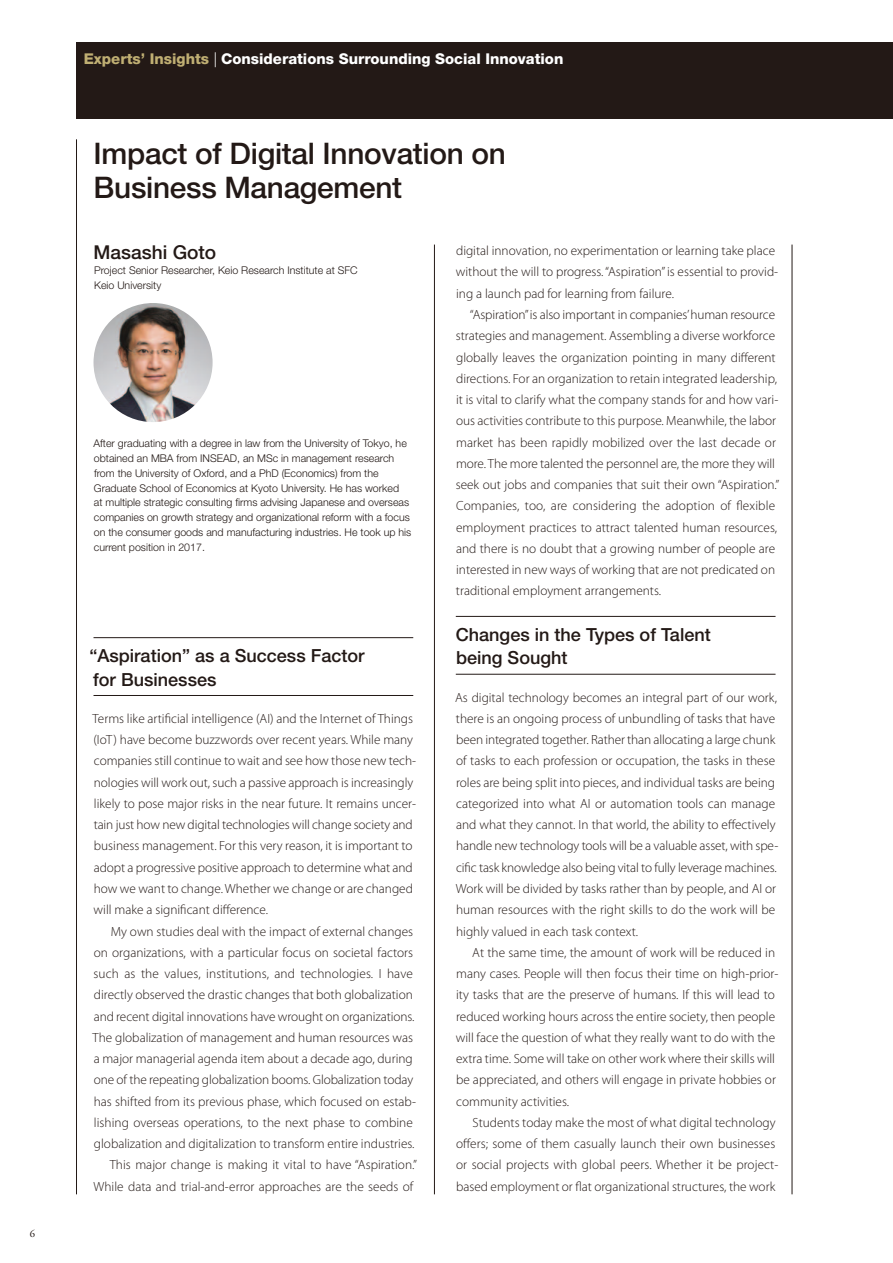
<style>
.page{position:relative;width:893px;height:1263px;background:#fff}
.page>*{position:absolute;margin:0;border:0;box-sizing:border-box;transform-origin:0 0}
.t1{font:500 29.7px/34px "Helvetica Neue LT Std";letter-spacing:-.01em;color:#231916}
.t2{font:500 19.2px "Helvetica Neue LT Std";color:#231916}
.t3{font:500 18px/23.4px "Helvetica Neue LT Std";color:#231916}
.t4{font:800 14.85px "Helvetica Neue LT Std";color:#fff}
.t5{font:300 13.35px/21.3px "Myriad Pro";color:#231916}
.t6{font:300 10.65px/14.9px "Helvetica Neue LT Std";color:#231916}
.t7{font:10.65px "Adobe Garamond Pro";color:#231916}
.s1{color:#fff}
.s2{color:#c0af73}
.s3{font-weight:300}
</style>
<div class="page">
<hr style="left:76px;top:139px;width:1px;height:1055px;background:#231916">
<hr style="left:434px;top:245px;width:1px;height:949px;background:#231916">
<hr style="left:792px;top:245px;width:1px;height:949px;background:#231916">
<div style="left:76px;top:43px;width:816px;height:76px;background:#231916"></div>
<hr style="left:456px;top:616px;width:319px;height:1px;background:#231916">
<hr style="left:456px;top:674px;width:319px;height:1px;background:#231916">
<hr style="left:94px;top:637px;width:319px;height:1px;background:#231916">
<hr style="left:94px;top:695px;width:319px;height:1px;background:#231916">
<img style="left:94px;top:303px;width:119px;height:119px;border-radius:50%">
<p class="t7" style="left:30px;top:1228px;width:9px">6<span class="s1">.</span></p>
<p class="t4" style="left:84px;top:53px;width:481px"><span class="s2">Experts’ Insights</span> <span class="s3">|</span> Considerations Surrounding Social Innovation</p>
<h1 class="t1" style="left:94px;top:139px;width:414px">Impact of Digital Innovation on<br>Business Management</h1>
<h2 class="t2" style="left:94px;top:246px;width:124px">Masashi Goto</h2>
<p class="t6" style="left:94px;top:264px;width:265px">Project Senior Researcher, Keio Research Institute at SFC<br>Keio University</p>
<p class="t6" style="left:93px;top:437px;width:319px">After graduating with a degree in law from the University of Tokyo, he obtained an MBA from INSEAD, an MSc in management research from the University of Oxford, and a PhD (Economics) from the Graduate School of Economics at Kyoto University. He has worked<br>at multiple strategic consulting firms advising Japanese and overseas companies on growth strategy and organizational reform with a focus on the consumer goods and manufacturing industries. He took up his current position in 2017.</p>
<h3 class="t3" style="left:89px;top:646px;width:277px">“Aspiration” as a Success Factor for Businesses</h3>
<p class="t5" style="left:93px;top:709px;width:325px">Terms like artificial intelligence (AI) and the Internet of Things (IoT) have become buzzwords over recent years. While many companies still continue to wait and see how those new tech&shy;nologies will work out, such a passive approach is increasingly likely to pose major risks in the near future. It remains uncer&shy;tain just how new digital technologies will change society and business management. For this very reason, it is important to adopt a progressive positive approach to determine what and how we want to change. Whether we change or are changed will make a significant difference.</p>
<p class="t5" style="left:111px;top:922px;width:304px">My own studies deal with the impact of external changes</p>
<p class="t5" style="left:94px;top:943px;width:321px">on organizations, with a particular focus on societal factors</p>
<p class="t5" style="left:94px;top:964px;width:321px">such as the values, institutions, and technologies. I have</p>
<p class="t5" style="left:94px;top:985px;width:320px">directly observed the drastic changes that both globalization</p>
<p class="t5" style="left:94px;top:1007px;width:322px">and recent digital innovations have wrought on organizations.</p>
<p class="t5" style="left:93px;top:1028px;width:322px">The globalization of management and human resources was</p>
<p class="t5" style="left:94px;top:1049px;width:321px">a major managerial agenda item about a decade ago, during</p>
<p class="t5" style="left:94px;top:1070px;width:321px">one of the repeating globalization booms. Globalization today</p>
<p class="t5" style="left:94px;top:1092px;width:324px">has shifted from its previous phase, which focused on estab-</p>
<p class="t5" style="left:94px;top:1113px;width:320px">lishing overseas operations, to the next phase to combine</p>
<p class="t5" style="left:94px;top:1134px;width:322px">globalization and digitalization to transform entire industries.</p>
<p class="t5" style="left:110px;top:1155px;width:309px">This major change is making it vital to have “Aspiration.”</p>
<p class="t5" style="left:94px;top:1177px;width:321px">While data and trial-and-error approaches are the seeds of</p>
<p class="t5" style="left:456px;top:241px;width:324px">digital innovation, no experimentation or learning take place without the will to progress. “Aspiration” is essential to provid&shy;ing a launch pad for learning from failure.</p>
<p class="t5" style="left:456px;top:305px;width:325px;text-indent:14px">“Aspiration” is also important in companies’ human resource strategies and management. Assembling a diverse workforce globally leaves the organization pointing in many different directions. For an organization to retain integrated leadership, it is vital to clarify what the company stands for and how vari&shy;ous activities contribute to this purpose. Meanwhile, the labor market has been rapidly mobilized over the last decade or more. The more talented the personnel are, the more they will seek out jobs and companies that suit their own “Aspiration.” Companies, too, are considering the adoption of flexible employment practices to attract talented human resources, and there is no doubt that a growing number of people are interested in new ways of working that are not predicated on traditional employment arrangements.</p>
<h3 class="t3" style="left:456px;top:625px;width:256px">Changes in the Types of Talent being Sought</h3>
<p class="t5" style="left:455px;top:688px;width:324px">As digital technology becomes an integral part of our work, there is an ongoing process of unbundling of tasks that have been integrated together. Rather than allocating a large chunk of tasks to each profession or occupation, the tasks in these roles are being split into pieces, and individual tasks are being categorized into what AI or automation tools can manage and what they cannot. In that world, the ability to effectively handle new technology tools will be a valuable asset, with spe&shy;cific task knowledge also being vital to fully leverage machines.<br>Work will be divided by tasks rather than by people, and AI or human resources with the right skills to do the work will be highly valued in each task context.</p>
<p class="t5" style="left:456px;top:943px;width:324px;text-indent:16px">At the same time, the amount of work will be reduced in many cases. People will then focus their time on high-prior&shy;ity tasks that are the preserve of humans. If this will lead to reduced working hours across the entire society, then people will face the question of what they really want to do with the extra time. Some will take on other work where their skills will be appreciated, and others will engage in private hobbies or community activities.</p>
<p class="t5" style="left:456px;top:1113px;width:324px;text-indent:16px">Students today make the most of what digital technology offers; some of them casually launch their own businesses or social projects with global peers. Whether it be project&shy;based employment or flat organizational structures, the work</p>
</div>
